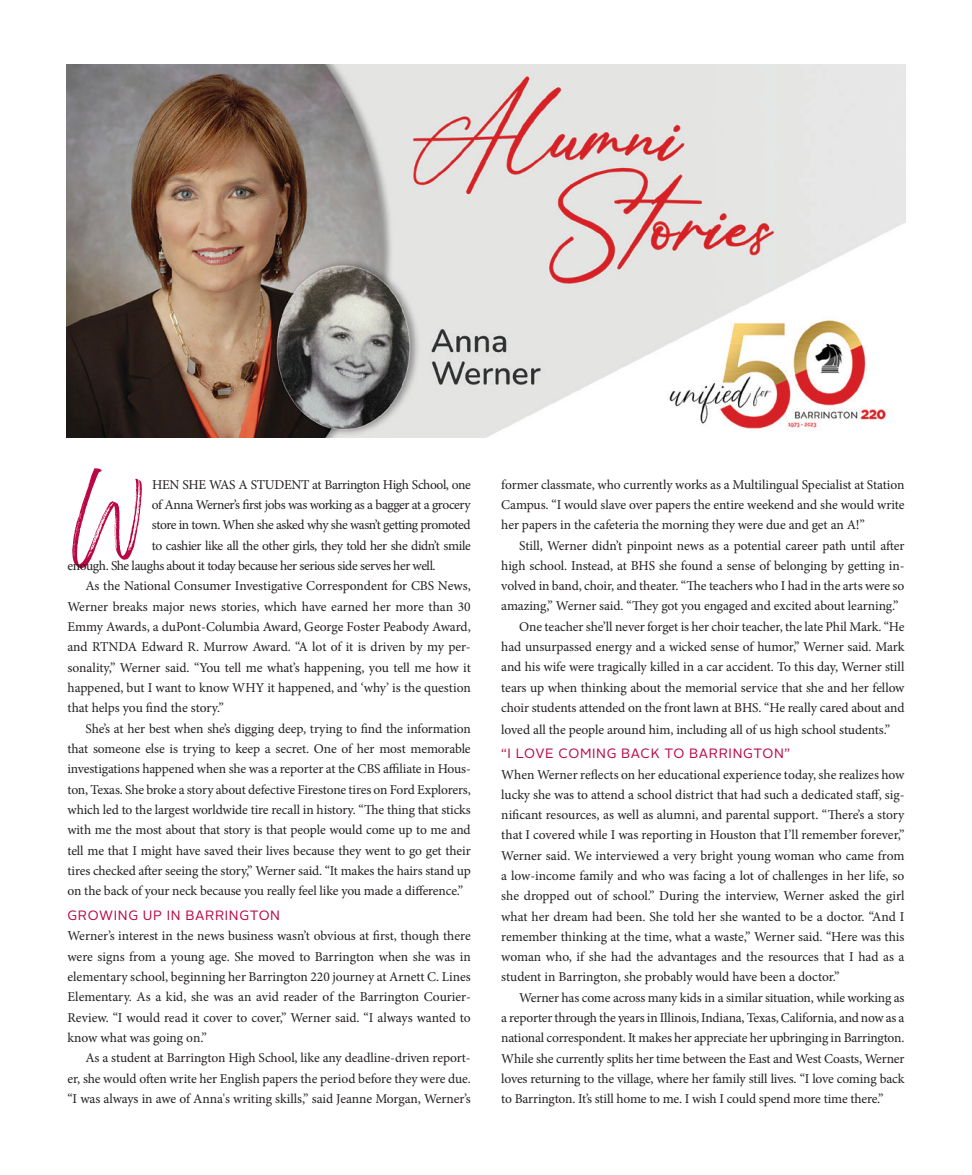
<style>
.page{position:relative;width:972px;height:1175px;background:#fff}
.page>*{position:absolute;margin:0;border:0;box-sizing:border-box;transform-origin:0 0}
.t1{font:110.4px "Northwell Alt";color:#ba0641}
.t2{font:13.5px/20.2px "Minion Pro";letter-spacing:-.01em;color:#231f20;text-align:justify}
.t3{font:13.5px "Minion Pro";letter-spacing:-.03em;color:#231f20}
.t4{font:13.5px "Minion Pro";letter-spacing:-.035em;color:#231f20}
.t5{font:13.5px "Alright Sans";letter-spacing:.05em;color:#ba0641}
</style>
<div class="page">
<img style="left:67px;top:64px;width:838px;height:374px">
<h1 class="t1" style="left:68px;top:436px;width:86px">W</h1>
<p class="t3" style="left:152px;top:475px;width:320px">HEN SHE WAS A STUDENT at Barrington High School, one</p>
<p class="t4" style="left:152px;top:495px;width:320px">of Anna Werner’s first jobs was working as a bagger at a grocery</p>
<p class="t4" style="left:152px;top:516px;width:320px">store in town. When she asked why she wasn’t getting promoted</p>
<p class="t3" style="left:152px;top:536px;width:320px">to cashier like all the other girls, they told her she didn’t smile</p>
<p class="t3" style="left:68px;top:556px;width:370px">enough. She laughs about it today because her serious side serves her well.</p>
<p class="t2" style="left:86px;top:576px;width:387px">As the National Consumer Investigative Correspondent for CBS News,</p>
<p class="t2" style="left:68px;top:596px;width:405px">Werner breaks major news stories, which have earned her more than 30</p>
<p class="t2" style="left:68px;top:616px;width:405px">Emmy Awards, a duPont-Columbia Award, George Foster Peabody Award,</p>
<p class="t2" style="left:68px;top:637px;width:405px">and RTNDA Edward R. Murrow Award. “A lot of it is driven by my per-</p>
<p class="t2" style="left:68px;top:657px;width:405px">sonality,” Werner said. “You tell me what’s happening, you tell me how it</p>
<p class="t2" style="left:68px;top:677px;width:405px">happened, but I want to know WHY it happened, and ‘why’ is the question</p>
<p class="t2" style="left:68px;top:698px;width:158px">that helps you find the story.”</p>
<p class="t2" style="left:86px;top:718px;width:387px">She’s at her best when she’s digging deep, trying to find the information</p>
<p class="t2" style="left:68px;top:738px;width:405px">that someone else is trying to keep a secret. One of her most memorable</p>
<p class="t2" style="left:68px;top:759px;width:405px">investigations happened when she was a reporter at the CBS affiliate in Hous-</p>
<p class="t2" style="left:68px;top:779px;width:405px">ton, Texas. She broke a story about defective Firestone tires on Ford Explorers,</p>
<p class="t2" style="left:68px;top:799px;width:405px">which led to the largest worldwide tire recall in history. “The thing that sticks</p>
<p class="t2" style="left:68px;top:820px;width:405px">with me the most about that story is that people would come up to me and</p>
<p class="t2" style="left:68px;top:840px;width:405px">tell me that I might have saved their lives because they went to go get their</p>
<p class="t2" style="left:68px;top:860px;width:405px">tires checked after seeing the story,” Werner said. “It makes the hairs stand up</p>
<p class="t2" style="left:68px;top:881px;width:397px">on the back of your neck because you really feel like you made a difference.”</p>
<p class="t5" style="left:68px;top:906px;width:214px">GROWING UP IN BARRINGTON</p>
<p class="t2" style="left:68px;top:926px;width:405px">Werner’s interest in the news business wasn’t obvious at first, though there were signs from a young age. She moved to Barrington when she was in elementary school, beginning her Barrington 220 journey at Arnett C. Lines Elementary. As a kid, she was an avid reader of the Barrington Courier-Review. “I would read it cover to cover,” Werner said. “I always wanted to know what was going on.”</p>
<p class="t2" style="left:68px;top:1048px;width:405px;text-indent:18px">As a student at Barrington High School, like any deadline-driven report&shy;er, she would often write her English papers the period before they were due. “I was always in awe of Anna's writing skills,” said Jeanne Morgan, Werner’s</p>
<p class="t2" style="left:501px;top:474px;width:405px">former classmate, who currently works as a Multilingual Specialist at Station Campus. “I would slave over papers the entire weekend and she would write her papers in the cafeteria the morning they were due and get an A!”</p>
<p class="t2" style="left:519px;top:535px;width:387px">Still, Werner didn’t pinpoint news as a potential career path until after</p>
<p class="t2" style="left:501px;top:555px;width:405px">high school. Instead, at BHS she found a sense of belonging by getting in-</p>
<p class="t2" style="left:501px;top:576px;width:405px">volved in band, choir, and theater. “The teachers who I had in the arts were so</p>
<p class="t2" style="left:501px;top:596px;width:399px">amazing,” Werner said. “They got you engaged and excited about learning.”</p>
<p class="t2" style="left:519px;top:616px;width:387px">One teacher she’ll never forget is her choir teacher, the late Phil Mark. “He</p>
<p class="t2" style="left:501px;top:636px;width:405px">had unsurpassed energy and a wicked sense of humor,” Werner said. Mark</p>
<p class="t2" style="left:501px;top:657px;width:405px">and his wife were tragically killed in a car accident. To this day, Werner still</p>
<p class="t2" style="left:501px;top:677px;width:405px">tears up when thinking about the memorial service that she and her fellow</p>
<p class="t2" style="left:501px;top:697px;width:405px">choir students attended on the front lawn at BHS. “He really cared about and</p>
<p class="t2" style="left:501px;top:719px;width:391px">loved all the people around him, including all of us high school students.”</p>
<p class="t5" style="left:501px;top:744px;width:290px">“I LOVE COMING BACK TO BARRINGTON”</p>
<p class="t2" style="left:501px;top:764px;width:405px">When Werner reflects on her educational experience today, she realizes how lucky she was to attend a school district that had such a dedicated staff, sig&shy;nificant resources, as well as alumni, and parental support. “There’s a story that I covered while I was reporting in Houston that I’ll remember forever,” Werner said. We interviewed a very bright young woman who came from a low-income family and who was facing a lot of challenges in her life, so she dropped out of school.” During the interview, Werner asked the girl what her dream had been. She told her she wanted to be a doctor. “And I remember thinking at the time, what a waste,” Werner said. “Here was this woman who, if she had the advantages and the resources that I had as a student in Barrington, she probably would have been a doctor.”</p>
<p class="t2" style="left:501px;top:987px;width:405px;text-indent:18px">Werner has come across many kids in a similar situation, while working as a reporter through the years in Illinois, Indiana, Texas, California, and now as a national correspondent. It makes her appreciate her upbringing in Barrington.<br>While she currently splits her time between the East and West Coasts, Werner loves returning to the village, where her family still lives. “I love coming back to Barrington. It’s still home to me. I wish I could spend more time there.”</p>
</div>
